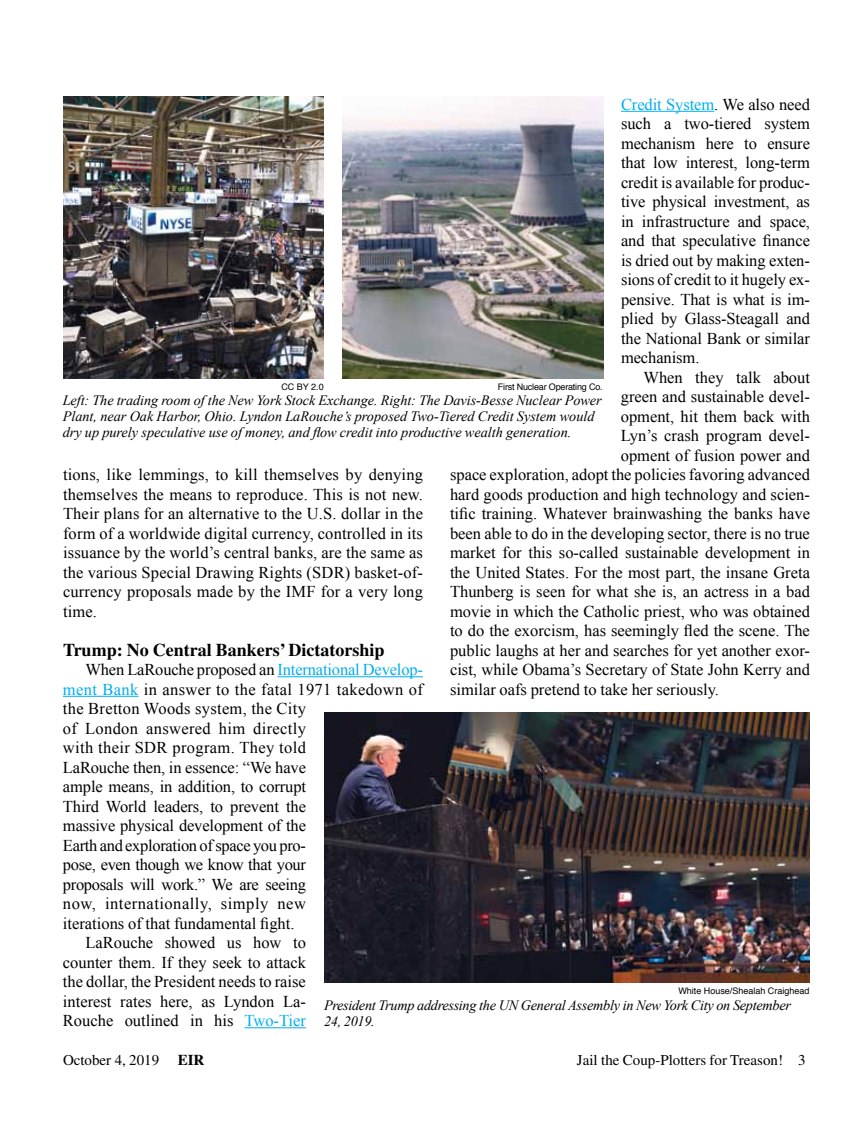
<style>
.page{position:relative;width:864px;height:1134px;background:#fff}
.page>*{position:absolute;margin:0;border:0;box-sizing:border-box;transform-origin:0 0}
.t1{font:700 18px "Times";color:#000}
.t2{font:16.5px/19.5px "Times New Roman";color:#000;text-align:justify}
.t3{font:16.5px "Times New Roman";letter-spacing:.02em;color:#000}
.t4{font:16.5px "Times New Roman";letter-spacing:-.02em;color:#000}
.t5{font:16.5px "Times New Roman";letter-spacing:.03em;color:#000}
.t6{font:15px "Times";color:#000}
.t7{font:italic 14.25px/15.8px "Times New Roman";letter-spacing:-.005em;color:#000}
.t8{font:9px "Helvetica";color:#000}
.t9{font:9px "Helvetica";letter-spacing:-.02em;color:#000}
.s1{color:#00aeef}
.s2{font-weight:700}
</style>
<div class="page">
<hr style="left:278px;top:676px;width:145px;height:1px;background:#00aeef">
<hr style="left:63px;top:696px;width:76px;height:1px;background:#00aeef">
<hr style="left:245px;top:1027px;width:61px;height:1px;background:#00aeef">
<hr style="left:621px;top:111px;width:93px;height:1px;background:#00aeef">
<img style="left:324px;top:713px;width:486px;height:270px">
<img style="left:342px;top:97px;width:261px;height:282px">
<img style="left:63px;top:97px;width:261px;height:282px">
<p class="t2" style="left:621px;top:94px;width:191px"><span class="s1">Credit System</span>. We also need such a two-tiered system mechanism here to ensure that low interest, long-term credit is available for produc&shy;tive physical investment, as in infrastructure and space, and that speculative finance is dried out by making exten&shy;sions of credit to it hugely ex&shy;pensive. That is what is im&shy;plied by Glass-Steagall and the National Bank or similar mechanism.</p>
<p class="t2" style="left:644px;top:367px;width:168px">When they talk about</p>
<p class="t2" style="left:621px;top:387px;width:191px">green and sustainable devel-</p>
<p class="t2" style="left:621px;top:406px;width:191px">opment, hit them back with</p>
<p class="t2" style="left:621px;top:426px;width:191px">Lyn’s crash program devel-</p>
<p class="t2" style="left:621px;top:445px;width:191px">opment of fusion power and</p>
<p class="t2" style="left:450px;top:465px;width:362px">space exploration, adopt the policies favoring advanced</p>
<p class="t2" style="left:450px;top:484px;width:361px">hard goods production and high technology and scien-</p>
<p class="t2" style="left:450px;top:504px;width:361px">tific training. Whatever brainwashing the banks have</p>
<p class="t2" style="left:450px;top:523px;width:361px">been able to do in the developing sector, there is no true</p>
<p class="t2" style="left:450px;top:543px;width:361px">market for this so-called sustainable development in</p>
<p class="t2" style="left:450px;top:562px;width:361px">the United States. For the most part, the insane Greta</p>
<p class="t2" style="left:450px;top:582px;width:362px">Thunberg is seen for what she is, an actress in a bad</p>
<p class="t2" style="left:450px;top:601px;width:361px">movie in which the Catholic priest, who was obtained</p>
<p class="t2" style="left:450px;top:621px;width:361px">to do the exorcism, has seemingly fled the scene. The</p>
<p class="t2" style="left:450px;top:640px;width:361px">public laughs at her and searches for yet another exor-</p>
<p class="t2" style="left:450px;top:660px;width:361px">cist, while Obama’s Secretary of State John Kerry and</p>
<p class="t2" style="left:450px;top:679px;width:271px">similar oafs pretend to take her seriously.</p>
<p class="t9" style="left:498px;top:379px;width:106px">First Nuclear Operating Co.</p>
<p class="t7" style="left:63px;top:392px;width:540px">Left: The trading room of the New York Stock Exchange. Right: The Davis-Besse Nuclear Power<br>Plant, near Oak Harbor, Ohio. Lyndon LaRouche’s proposed Two-Tiered Credit System would dry up purely speculative use of money, and flow credit into productive wealth generation.</p>
<p class="t8" style="left:281px;top:379px;width:44px">CC BY 2.0</p>
<p class="t2" style="left:63px;top:464px;width:362px">tions, like lemmings, to kill themselves by denying themselves the means to reproduce. This is not new.<br>Their plans for an alternative to the U.S. dollar in the form of a worldwide digital currency, controlled in its issuance by the world’s central banks, are the same as the various Special Drawing Rights (SDR) basket-of&shy;currency proposals made by the IMF for a very long time.</p>
<p class="t1" style="left:63px;top:639px;width:323px">Trump: No Central Bankers’ Dictatorship</p>
<p class="t2" style="left:86px;top:659px;width:339px">When LaRouche proposed an <span class="s1">International Develop-</span></p>
<p class="t3" style="left:63px;top:678px;width:361px"><span class="s1">ment Bank</span> in answer to the fatal 1971 takedown of</p>
<p class="t3" style="left:63px;top:697px;width:245px">the Bretton Woods system, the City</p>
<p class="t3" style="left:63px;top:717px;width:244px">of London answered him directly</p>
<p class="t3" style="left:63px;top:736px;width:244px">with their SDR program. They told</p>
<p class="t2" style="left:63px;top:757px;width:245px">LaRouche then, in essence: “We have</p>
<p class="t2" style="left:63px;top:776px;width:245px">ample means, in addition, to corrupt</p>
<p class="t2" style="left:63px;top:796px;width:245px">Third World leaders, to prevent the</p>
<p class="t2" style="left:63px;top:815px;width:245px">massive physical development of the</p>
<p class="t4" style="left:63px;top:834px;width:245px">Earth and exploration of space you pro-</p>
<p class="t4" style="left:63px;top:853px;width:245px">pose, even though we know that your</p>
<p class="t4" style="left:63px;top:873px;width:245px">proposals will work.” We are seeing</p>
<p class="t5" style="left:63px;top:892px;width:245px">now, internationally, simply new</p>
<p class="t2" style="left:63px;top:913px;width:233px">iterations of that fundamental fight.</p>
<p class="t2" style="left:86px;top:933px;width:222px">LaRouche showed us how to</p>
<p class="t2" style="left:63px;top:952px;width:245px">counter them. If they seek to attack</p>
<p class="t2" style="left:63px;top:972px;width:244px">the dollar, the President needs to raise</p>
<p class="t2" style="left:63px;top:991px;width:244px">interest rates here, as Lyndon La-</p>
<p class="t2" style="left:63px;top:1011px;width:245px">Rouche outlined in his <span class="s1">Two-Tier</span></p>
<p class="t8" style="left:678px;top:984px;width:133px">White House/Shealah Craighead</p>
<p class="t7" style="left:324px;top:997px;width:468px">President Trump addressing the UN General Assembly in New York City on September<br>24, 2019.</p>
<p class="t6" style="left:63px;top:1052px;width:143px">October 4, 2019 <span class="s2">EIR</span></p>
<p class="t6" style="left:577px;top:1052px;width:230px">Jail the Coup-Plotters for Treason! 3</p>
</div>
